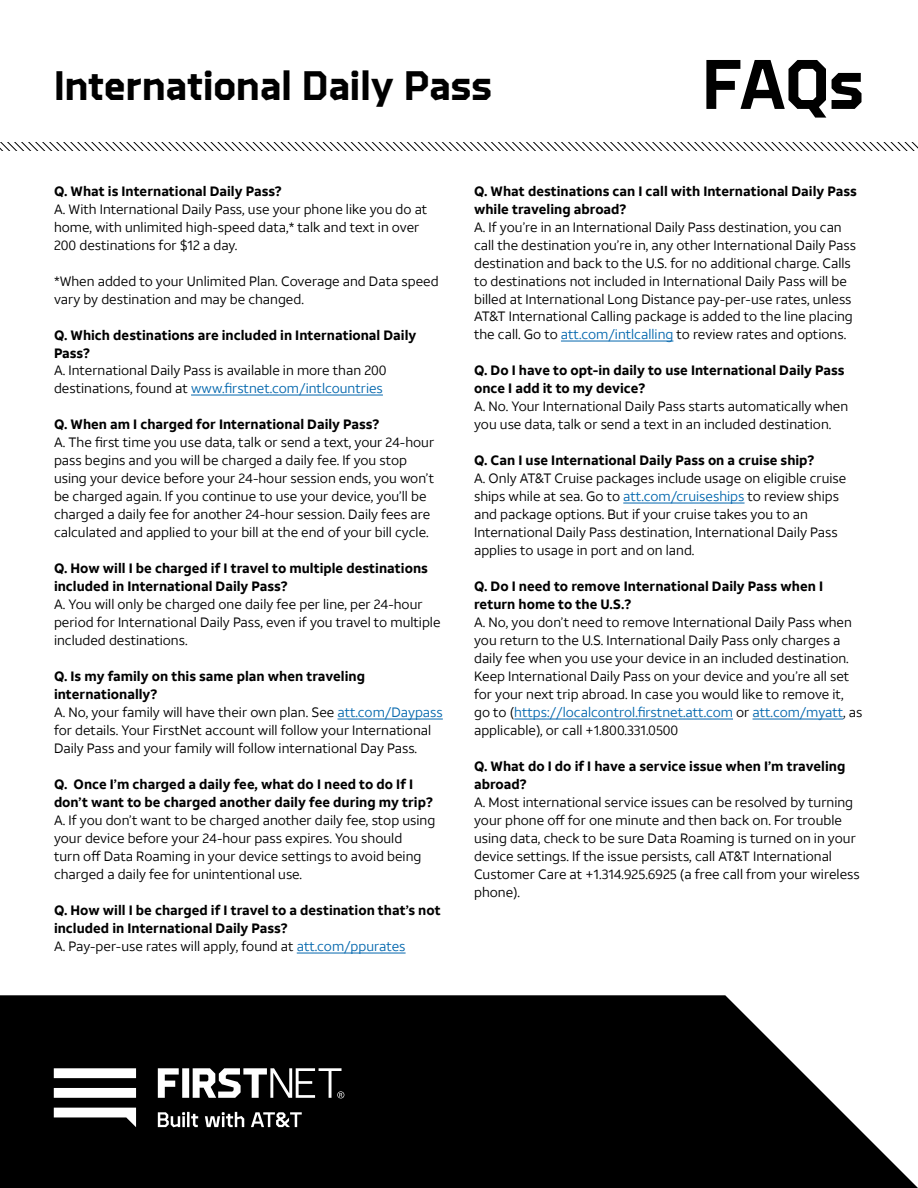
<style>
.page{position:relative;width:918px;height:1188px;background:#fff}
.page>*{position:absolute;margin:0;border:0;box-sizing:border-box;transform-origin:0 0}
.t1{font:700 72px "Brooklyn";color:#000}
.t2{font:700 42.3px "Brooklyn";color:#000}
.t3{font:13.5px/18px "ATT Aleck Sans";color:#000}
.t4{font:700 13.5px/18px "ATT Aleck Sans";color:#000}
.s1{color:#0568ae}
.s2{font-weight:700}
.s3{font-weight:400}
.s4{font-weight:400;color:#0568ae}
</style>
<div class="page">
<svg style="left:0;top:995px;width:918px;height:193px;background:#1e1e1e"></svg>
<svg style="left:54px;top:1068px;width:290px;height:59px"></svg>
<hr style="left:191px;top:395px;width:192px;height:1px;background:#0568ae">
<hr style="left:337px;top:719px;width:106px;height:1px;background:#0568ae">
<hr style="left:297px;top:953px;width:109px;height:1px;background:#0568ae">
<hr style="left:561px;top:341px;width:112px;height:1px;background:#0568ae">
<hr style="left:623px;top:503px;width:122px;height:1px;background:#0568ae">
<hr style="left:514px;top:719px;width:219px;height:1px;background:#0568ae">
<hr style="left:753px;top:719px;width:90px;height:1px;background:#0568ae">
<svg style="left:0;top:143px;width:918px;height:8px"></svg>
<h2 class="t2" style="left:54px;top:65px;width:440px">International Daily Pass</h2>
<h1 class="t1" style="left:702px;top:49px;width:163px">FAQs</h1>
<p class="t4" style="left:54px;top:182px;width:229px">Q. What is International Daily Pass?</p>
<p class="t3" style="left:54px;top:200px;width:375px">A. With International Daily Pass, use your phone like you do at home, with unlimited high-speed data,* talk and text in over<br>200 destinations for $12 a day.</p>
<p class="t3" style="left:54px;top:272px;width:386px">*When added to your Unlimited Plan. Coverage and Data speed vary by destination and may be changed.</p>
<p class="t4" style="left:54px;top:326px;width:364px">Q. Which destinations are included in International Daily<br>Pass?</p>
<p class="t3" style="left:54px;top:362px;width:334px">A. International Daily Pass is available in more than 200 destinations, found at <span class="s1">www.firstnet.com/intlcountries</span></p>
<p class="t4" style="left:54px;top:416px;width:327px">Q. When am I charged for International Daily Pass?</p>
<p class="t3" style="left:54px;top:434px;width:382px">A. The first time you use data, talk or send a text, your 24-hour pass begins and you will be charged a daily fee. If you stop using your device before your 24-hour session ends, you won’t be charged again. If you continue to use your device, you’ll be charged a daily fee for another 24-hour session. Daily fees are calculated and applied to your bill at the end of your bill cycle.</p>
<p class="t4" style="left:54px;top:560px;width:375px">Q. How will I be charged if I travel to multiple destinations included in International Daily Pass?</p>
<p class="t3" style="left:54px;top:596px;width:388px">A. You will only be charged one daily fee per line, per 24-hour period for International Daily Pass, even if you travel to multiple included destinations.</p>
<p class="t3" style="left:54px;top:668px;width:390px"><span class="s2">Q. Is my family on this same plan when traveling internationally?<br></span>A. No, your family will have their own plan. See <span class="s1">att.com/Daypass </span>for details. Your FirstNet account will follow your International Daily Pass and your family will follow international Day Pass.</p>
<p class="t4" style="left:54px;top:776px;width:380px">Q. Once I’m charged a daily fee, what do I need to do If I don’t want to be charged another daily fee during my trip?</p>
<p class="t3" style="left:54px;top:812px;width:383px">A. If you don’t want to be charged another daily fee, stop using your device before your 24-hour pass expires. You should<br>turn off Data Roaming in your device settings to avoid being charged a daily fee for unintentional use.</p>
<p class="t4" style="left:54px;top:902px;width:388px">Q. How will I be charged if I travel to a destination that’s not included in International Daily Pass?<br><span class="s3">A. Pay-per-use rates will apply, found at</span> <span class="s4">att.com/ppurates</span></p>
<p class="t4" style="left:474px;top:182px;width:384px">Q. What destinations can I call with International Daily Pass while traveling abroad?</p>
<p class="t3" style="left:474px;top:218px;width:384px">A. If you’re in an International Daily Pass destination, you can call the destination you’re in, any other International Daily Pass destination and back to the U.S. for no additional charge. Calls to destinations not included in International Daily Pass will be billed at International Long Distance pay-per-use rates, unless AT&amp;T International Calling package is added to the line placing the call. Go to <span class="s1">att.com/intlcalling</span> to review rates and options.</p>
<p class="t4" style="left:474px;top:362px;width:372px">Q. Do I have to opt-in daily to use International Daily Pass once I add it to my device?</p>
<p class="t3" style="left:474px;top:398px;width:376px">A. No. Your International Daily Pass starts automatically when you use data, talk or send a text in an included destination.</p>
<p class="t4" style="left:474px;top:452px;width:342px">Q. Can I use International Daily Pass on a cruise ship?</p>
<p class="t3" style="left:474px;top:470px;width:374px">A. Only AT&amp;T Cruise packages include usage on eligible cruise ships while at sea. Go to <span class="s1">att.com/cruiseships</span> to review ships and package options. But if your cruise takes you to an International Daily Pass destination, International Daily Pass applies to usage in port and on land.</p>
<p class="t4" style="left:474px;top:578px;width:350px">Q. Do I need to remove International Daily Pass when I return home to the U.S.?</p>
<p class="t3" style="left:474px;top:614px;width:390px">A. No, you don’t need to remove International Daily Pass when you return to the U.S. International Daily Pass only charges a daily fee when you use your device in an included destination.<br>Keep International Daily Pass on your device and you’re all set for your next trip abroad. In case you would like to remove it, go to (<span class="s1">https://localcontrol.firstnet.att.com</span> or <span class="s1">att.com/myatt</span>, as applicable), or call +1.800.331.0500</p>
<p class="t4" style="left:474px;top:758px;width:373px">Q. What do I do if I have a service issue when I’m traveling abroad?</p>
<p class="t3" style="left:474px;top:794px;width:387px">A. Most international service issues can be resolved by turning your phone off for one minute and then back on. For trouble using data, check to be sure Data Roaming is turned on in your device settings. If the issue persists, call AT&amp;T International Customer Care at +1.314.925.6925 (a free call from your wireless phone).</p>
</div>
